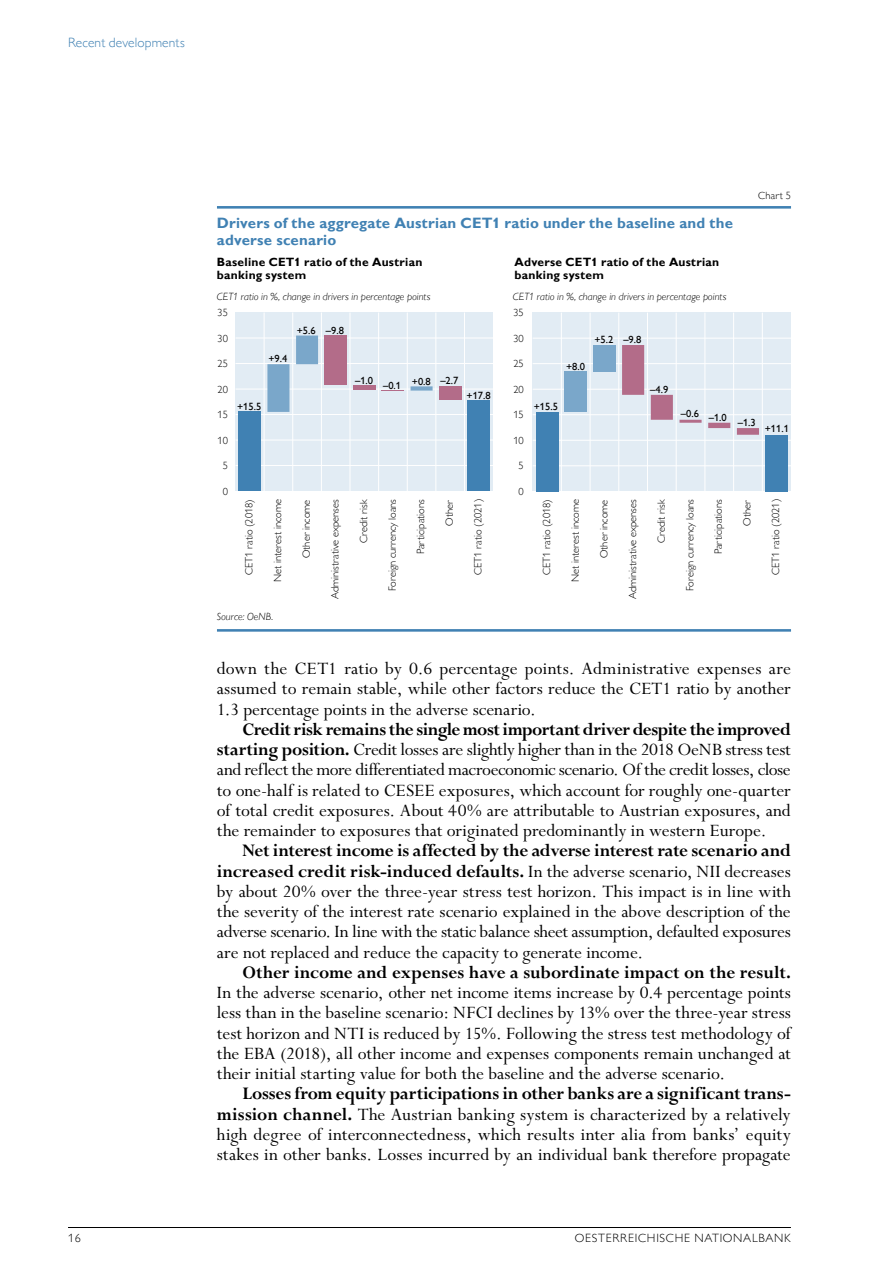
<style>
.page{position:relative;width:893px;height:1263px;background:#fff}
.page>*{position:absolute;margin:0;border:0;box-sizing:border-box;transform-origin:0 0}
.Text{font:19.5px/20.2px "Perpetua Std";color:#000;text-align:justify}
.t1{font:700 15px/17px "Gill Sans MT Pro";letter-spacing:.01em;color:#4081b3}
.t2{font:300 13.5px "Gill Sans MT Pro";letter-spacing:.01em;color:#4081b3}
.t3{font:700 12px/12.8px "Gill Sans MT Pro";letter-spacing:.02em;color:#000}
.t4{font:300 12px "Gill Sans MT Pro";letter-spacing:.06em;color:#000}
.t5{font:300 10.5px "Gill Sans MT Pro";color:#000}
.t6{font:italic 300 10.5px "Gill Sans MT Pro";letter-spacing:.005em;color:#000}
.t7{font:500 10.5px "Gill Sans MT Pro";color:#000}
.s1{font-weight:700}
</style>
<div class="page">
<hr style="left:68px;top:1227px;width:723px;height:1px;background:#000">
<hr style="left:217px;top:206px;width:574px;height:3px;background:#4081b3">
<hr style="left:217px;top:629px;width:574px;height:3px;background:#4081b3">
<div style="left:235px;top:312px;width:258px;height:179px;background:#e2ecf4"></div>
<hr style="left:235px;top:465px;width:258px;height:1px;background:#fff">
<hr style="left:235px;top:440px;width:258px;height:1px;background:#fff">
<hr style="left:235px;top:414px;width:258px;height:1px;background:#fff">
<hr style="left:235px;top:389px;width:258px;height:1px;background:#fff">
<hr style="left:235px;top:363px;width:258px;height:1px;background:#fff">
<hr style="left:235px;top:338px;width:258px;height:1px;background:#fff">
<hr style="left:264px;top:312px;width:1px;height:179px;background:#fff">
<hr style="left:292px;top:312px;width:1px;height:179px;background:#fff">
<hr style="left:321px;top:312px;width:1px;height:179px;background:#fff">
<hr style="left:350px;top:312px;width:1px;height:179px;background:#fff">
<hr style="left:378px;top:312px;width:1px;height:179px;background:#fff">
<hr style="left:407px;top:312px;width:1px;height:179px;background:#fff">
<hr style="left:435px;top:312px;width:1px;height:179px;background:#fff">
<hr style="left:464px;top:312px;width:1px;height:179px;background:#fff">
<div style="left:239px;top:412px;width:22px;height:79px;background:#4081b3"></div>
<div style="left:439px;top:386px;width:22px;height:14px;background:#b36c89"></div>
<div style="left:468px;top:400px;width:22px;height:91px;background:#4081b3"></div>
<svg style="left:267px;top:336px;width:166px;height:76px"></svg>
<div style="left:533px;top:313px;width:258px;height:178px;background:#e2ecf4"></div>
<hr style="left:533px;top:465px;width:258px;height:1px;background:#fff">
<hr style="left:533px;top:440px;width:258px;height:1px;background:#fff">
<hr style="left:533px;top:414px;width:258px;height:1px;background:#fff">
<hr style="left:533px;top:389px;width:258px;height:1px;background:#fff">
<hr style="left:533px;top:363px;width:258px;height:1px;background:#fff">
<hr style="left:533px;top:338px;width:258px;height:1px;background:#fff">
<hr style="left:561px;top:313px;width:1px;height:178px;background:#fff">
<hr style="left:590px;top:313px;width:1px;height:178px;background:#fff">
<hr style="left:618px;top:313px;width:1px;height:178px;background:#fff">
<hr style="left:647px;top:313px;width:1px;height:178px;background:#fff">
<hr style="left:676px;top:313px;width:1px;height:178px;background:#fff">
<hr style="left:704px;top:313px;width:1px;height:178px;background:#fff">
<hr style="left:733px;top:313px;width:1px;height:178px;background:#fff">
<hr style="left:762px;top:313px;width:1px;height:178px;background:#fff">
<div style="left:536px;top:412px;width:22px;height:79px;background:#4081b3"></div>
<div style="left:565px;top:371px;width:22px;height:41px;background:#7aa7ca"></div>
<div style="left:593px;top:345px;width:22px;height:26px;background:#7aa7ca"></div>
<div style="left:766px;top:435px;width:22px;height:56px;background:#4081b3"></div>
<svg style="left:622px;top:345px;width:137px;height:90px"></svg>
<p class="t2" style="left:68px;top:35px;width:118px">Recent developments</p>
<p class="t1" style="left:217px;top:214px;width:518px">Drivers of the aggregate Austrian CET1 ratio under the baseline and the adverse scenario</p>
<p class="t5" style="left:758px;top:189px;width:34px">Chart 5</p>
<p class="t3" style="left:217px;top:255px;width:207px">Baseline CET1 ratio of the Austrian banking system</p>
<p class="t5" style="left:217px;top:306px;width:12px">35</p>
<p class="t5" style="left:217px;top:332px;width:12px">30</p>
<p class="t5" style="left:217px;top:357px;width:12px">25</p>
<p class="t5" style="left:217px;top:383px;width:12px">20</p>
<p class="t5" style="left:217px;top:408px;width:12px">15</p>
<p class="t5" style="left:217px;top:434px;width:12px">10</p>
<p class="t5" style="left:223px;top:459px;width:7px">5</p>
<p class="t5" style="left:223px;top:485px;width:7px">0</p>
<p class="t3" style="left:515px;top:255px;width:206px">Adverse CET1 ratio of the Austrian banking system</p>
<p class="t5" style="left:513px;top:306px;width:12px">35</p>
<p class="t5" style="left:513px;top:332px;width:12px">30</p>
<p class="t5" style="left:513px;top:357px;width:12px">25</p>
<p class="t5" style="left:513px;top:383px;width:12px">20</p>
<p class="t5" style="left:513px;top:408px;width:12px">15</p>
<p class="t5" style="left:513px;top:434px;width:12px">10</p>
<p class="t5" style="left:519px;top:459px;width:7px">5</p>
<p class="t5" style="left:519px;top:485px;width:7px">0</p>
<p class="t6" style="left:217px;top:290px;width:215px">CET1 ratio in %, change in drivers in percentage points</p>
<p class="t6" style="left:513px;top:290px;width:215px">CET1 ratio in %, change in drivers in percentage points</p>
<p class="t7" style="left:297px;top:324px;width:49px">+5.6 –9.8</p>
<p class="t7" style="left:594px;top:334px;width:49px">+5.2 –9.8</p>
<p class="t7" style="left:268px;top:352px;width:20px">+9.4</p>
<p class="t7" style="left:566px;top:360px;width:20px">+8.0</p>
<p class="t7" style="left:355px;top:374px;width:20px">–1.0</p>
<p class="t7" style="left:383px;top:375px;width:77px">–0.1 +0.8 –2.7</p>
<p class="t7" style="left:650px;top:383px;width:20px">–4.9</p>
<p class="t7" style="left:467px;top:389px;width:26px">+17.8</p>
<p class="t7" style="left:237px;top:400px;width:26px">+15.5</p>
<p class="t7" style="left:534px;top:400px;width:26px">+15.5</p>
<p class="t7" style="left:681px;top:409px;width:47px">–0.6 –1.0</p>
<p class="t7" style="left:738px;top:416px;width:20px">–1.3</p>
<p class="t7" style="left:765px;top:423px;width:26px">+11.1</p>
<p class="t5" style="left:243px;top:575px;width:77px;rotate:-90deg">CET1 ratio (2018)</p>
<p class="t5" style="left:271px;top:582px;width:84px;rotate:-90deg">Net interest income</p>
<p class="t5" style="left:300px;top:558px;width:60px;rotate:-90deg">Other income</p>
<p class="t5" style="left:329px;top:599px;width:101px;rotate:-90deg">Administrative expenses</p>
<p class="t5" style="left:357px;top:543px;width:45px;rotate:-90deg">Credit risk</p>
<p class="t5" style="left:386px;top:591px;width:93px;rotate:-90deg">Foreign currency loans</p>
<p class="t5" style="left:414px;top:554px;width:56px;rotate:-90deg">Participations</p>
<p class="t5" style="left:443px;top:526px;width:27px;rotate:-90deg">Other</p>
<p class="t5" style="left:472px;top:575px;width:77px;rotate:-90deg">CET1 ratio (2021)</p>
<p class="t5" style="left:540px;top:575px;width:77px;rotate:-90deg">CET1 ratio (2018)</p>
<p class="t5" style="left:569px;top:582px;width:84px;rotate:-90deg">Net interest income</p>
<p class="t5" style="left:598px;top:558px;width:60px;rotate:-90deg">Other income</p>
<p class="t5" style="left:626px;top:599px;width:101px;rotate:-90deg">Administrative expenses</p>
<p class="t5" style="left:655px;top:543px;width:45px;rotate:-90deg">Credit risk</p>
<p class="t5" style="left:683px;top:591px;width:93px;rotate:-90deg">Foreign currency loans</p>
<p class="t5" style="left:712px;top:554px;width:56px;rotate:-90deg">Participations</p>
<p class="t5" style="left:741px;top:526px;width:27px;rotate:-90deg">Other</p>
<p class="t5" style="left:769px;top:575px;width:77px;rotate:-90deg">CET1 ratio (2021)</p>
<p class="t6" style="left:217px;top:610px;width:58px">Source: OeNB.</p>
<p class="Text" style="left:217px;top:659px;width:576px">down the CET1 ratio by 0.6 percentage points. Administrative expenses are assumed to remain stable, while other factors reduce the CET1 ratio by another 1.3 percentage points in the adverse scenario.</p>
<p class="Text" style="left:217px;top:720px;width:576px;text-indent:26px"><span class="s1">Credit risk remains the single most important driver despite the improved starting position.</span> Credit losses are slightly higher than in the 2018 OeNB stress test and reflect the more differentiated macroeconomic scenario. Of the credit losses, close to one-half is related to CESEE exposures, which account for roughly one-quarter of total credit exposures. About 40% are attributable to Austrian exposures, and the remainder to exposures that originated predominantly in western Europe.</p>
<p class="Text" style="left:217px;top:841px;width:576px;text-indent:26px"><span class="s1">Net interest income is affected by the adverse interest rate scenario and increased credit risk-induced defaults.</span> In the adverse scenario, NII decreases by about 20% over the three-year stress test horizon. This impact is in line with the severity of the interest rate scenario explained in the above description of the adverse scenario. In line with the static balance sheet assumption, defaulted exposures are not replaced and reduce the capacity to generate income.</p>
<p class="Text" style="left:217px;top:963px;width:576px;text-indent:26px"><span class="s1">Other income and expenses have a subordinate impact on the result.<br></span>In the adverse scenario, other net income items increase by 0.4 percentage points less than in the baseline scenario: NFCI declines by 13% over the three-year stress test horizon and NTI is reduced by 15%. Following the stress test methodology of the EBA (2018), all other income and expenses components remain unchanged at their initial starting value for both the baseline and the adverse scenario.</p>
<p class="Text" style="left:217px;top:1084px;width:576px;text-indent:26px"><span class="s1">Losses from equity participations in other banks are a significant trans&shy;mission channel.</span> The Austrian banking system is characterized by a relatively high degree of interconnectedness, which results inter alia from banks’ equity stakes in other banks. Losses incurred by an individual bank therefore propagate</p>
<p class="t4" style="left:68px;top:1231px;width:14px">16</p>
<p class="t4" style="left:575px;top:1231px;width:218px">OESTERREICHISCHE NATIONALBANK</p>
</div>
